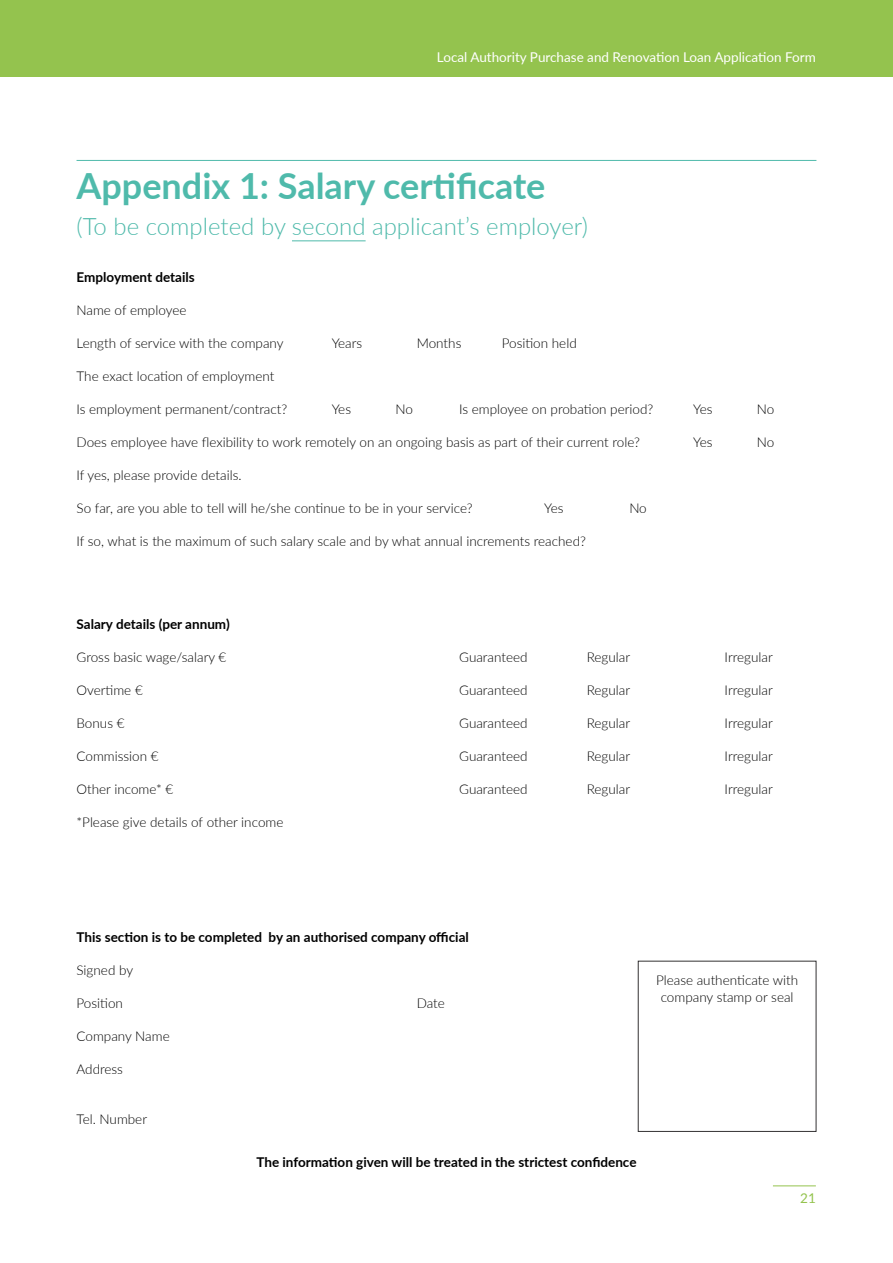
<style>
.page{position:relative;width:893px;height:1263px;background:#fff}
.page>*{position:absolute;margin:0;border:0;box-sizing:border-box;transform-origin:0 0}
.HA_AR19_H2{font:700 36px "Lato";color:#4fbaab}
.HA_AR19_H2-2{font:300 24px "Lato";color:#4fbaab}
.HA_AR19_Body{font:300 13.5px/16.5px "Lato";color:#000;text-align:center}
.HA_AR19_Body-2{font:700 13.5px "Lato";color:#000}
.t1{font:13.5px "Lato";color:#fff}
.t2{font:13.5px "Lato";color:#94c34e}
</style>
<div class="page">
<hr style="left:77px;top:160px;width:739px;height:1px;background:#4fbaab">
<hr style="left:292px;top:240px;width:74px;height:1px;background:#4fbaab">
<div style="left:638px;top:961px;width:178px;height:171px;border:1px solid #333132"></div>
<div style="left:0;top:0;width:893px;height:77px;background:#94c34e"></div>
<hr style="left:773px;top:1185px;width:43px;height:1px;background:#94c34e">
<p class="t1" style="left:437px;top:47px;width:380px">Local Authority Purchase and Renovation Loan Application Form</p>
<p class="HA_AR19_H2" style="left:77px;top:159px;width:470px">Appendix 1: Salary certificate</p>
<p class="HA_AR19_H2-2" style="left:77px;top:210px;width:513px">(To be completed by second applicant’s employer)</p>
<p class="HA_AR19_Body-2" style="left:77px;top:267px;width:120px">Employment details</p>
<p class="HA_AR19_Body" style="left:77px;top:302px;width:111px">Name of employee</p>
<p class="HA_AR19_Body" style="left:77px;top:335px;width:209px">Length of service with the company</p>
<p class="HA_AR19_Body" style="left:332px;top:335px;width:32px">Years</p>
<p class="HA_AR19_Body" style="left:417px;top:335px;width:46px">Months</p>
<p class="HA_AR19_Body" style="left:502px;top:335px;width:77px">Position held</p>
<p class="HA_AR19_Body" style="left:77px;top:368px;width:199px">The exact location of employment</p>
<p class="HA_AR19_Body" style="left:77px;top:401px;width:212px">Is employment permanent/contract?</p>
<p class="HA_AR19_Body" style="left:332px;top:401px;width:21px">Yes</p>
<p class="HA_AR19_Body" style="left:395px;top:401px;width:19px">No</p>
<p class="HA_AR19_Body" style="left:459px;top:401px;width:196px">Is employee on probation period?</p>
<p class="HA_AR19_Body" style="left:693px;top:401px;width:21px">Yes</p>
<p class="HA_AR19_Body" style="left:757px;top:401px;width:19px">No</p>
<p class="HA_AR19_Body" style="left:77px;top:434px;width:565px">Does employee have flexibility to work remotely on an ongoing basis as part of their current role?</p>
<p class="HA_AR19_Body" style="left:693px;top:434px;width:21px">Yes</p>
<p class="HA_AR19_Body" style="left:757px;top:434px;width:19px">No</p>
<p class="HA_AR19_Body" style="left:77px;top:467px;width:167px">If yes, please provide details.</p>
<p class="HA_AR19_Body" style="left:77px;top:500px;width:397px">So far, are you able to tell will he/she continue to be in your service?</p>
<p class="HA_AR19_Body" style="left:544px;top:500px;width:21px">Yes</p>
<p class="HA_AR19_Body" style="left:629px;top:500px;width:19px">No</p>
<p class="HA_AR19_Body" style="left:77px;top:533px;width:511px">If so, what is the maximum of such salary scale and by what annual increments reached?</p>
<p class="HA_AR19_Body-2" style="left:77px;top:614px;width:155px">Salary details (per annum)</p>
<p class="HA_AR19_Body" style="left:77px;top:648px;width:151px">Gross basic wage/salary €</p>
<p class="HA_AR19_Body" style="left:459px;top:648px;width:70px">Guaranteed</p>
<p class="HA_AR19_Body" style="left:587px;top:648px;width:45px">Regular</p>
<p class="HA_AR19_Body" style="left:725px;top:648px;width:50px">Irregular</p>
<p class="HA_AR19_Body" style="left:77px;top:681px;width:68px">Overtime €</p>
<p class="HA_AR19_Body" style="left:459px;top:681px;width:70px">Guaranteed</p>
<p class="HA_AR19_Body" style="left:587px;top:681px;width:45px">Regular</p>
<p class="HA_AR19_Body" style="left:725px;top:681px;width:50px">Irregular</p>
<p class="HA_AR19_Body" style="left:77px;top:714px;width:50px">Bonus €</p>
<p class="HA_AR19_Body" style="left:459px;top:714px;width:70px">Guaranteed</p>
<p class="HA_AR19_Body" style="left:587px;top:714px;width:45px">Regular</p>
<p class="HA_AR19_Body" style="left:725px;top:714px;width:50px">Irregular</p>
<p class="HA_AR19_Body" style="left:77px;top:747px;width:84px">Commission €</p>
<p class="HA_AR19_Body" style="left:459px;top:747px;width:70px">Guaranteed</p>
<p class="HA_AR19_Body" style="left:587px;top:747px;width:45px">Regular</p>
<p class="HA_AR19_Body" style="left:725px;top:747px;width:50px">Irregular</p>
<p class="HA_AR19_Body" style="left:77px;top:780px;width:98px">Other income* €</p>
<p class="HA_AR19_Body" style="left:459px;top:780px;width:70px">Guaranteed</p>
<p class="HA_AR19_Body" style="left:587px;top:780px;width:45px">Regular</p>
<p class="HA_AR19_Body" style="left:725px;top:780px;width:50px">Irregular</p>
<p class="HA_AR19_Body" style="left:77px;top:813px;width:208px">*Please give details of other income</p>
<p class="HA_AR19_Body-2" style="left:77px;top:927px;width:394px">This section is to be completed by an authorised company official</p>
<p class="HA_AR19_Body" style="left:77px;top:962px;width:58px">Signed by</p>
<p class="HA_AR19_Body" style="left:77px;top:995px;width:48px">Position</p>
<p class="HA_AR19_Body" style="left:417px;top:995px;width:30px">Date</p>
<p class="HA_AR19_Body" style="left:77px;top:1028px;width:95px">Company Name</p>
<p class="HA_AR19_Body" style="left:77px;top:1061px;width:48px">Address</p>
<p class="HA_AR19_Body" style="left:77px;top:1110px;width:72px">Tel. Number</p>
<p class="HA_AR19_Body-2" style="left:256px;top:1152px;width:382px">The information given will be treated in the strictest confidence</p>
<p class="HA_AR19_Body" style="left:656px;top:971px;width:144px">Please authenticate with company stamp or seal</p>
<p class="t2" style="left:800px;top:1189px;width:17px">21</p>
</div>
